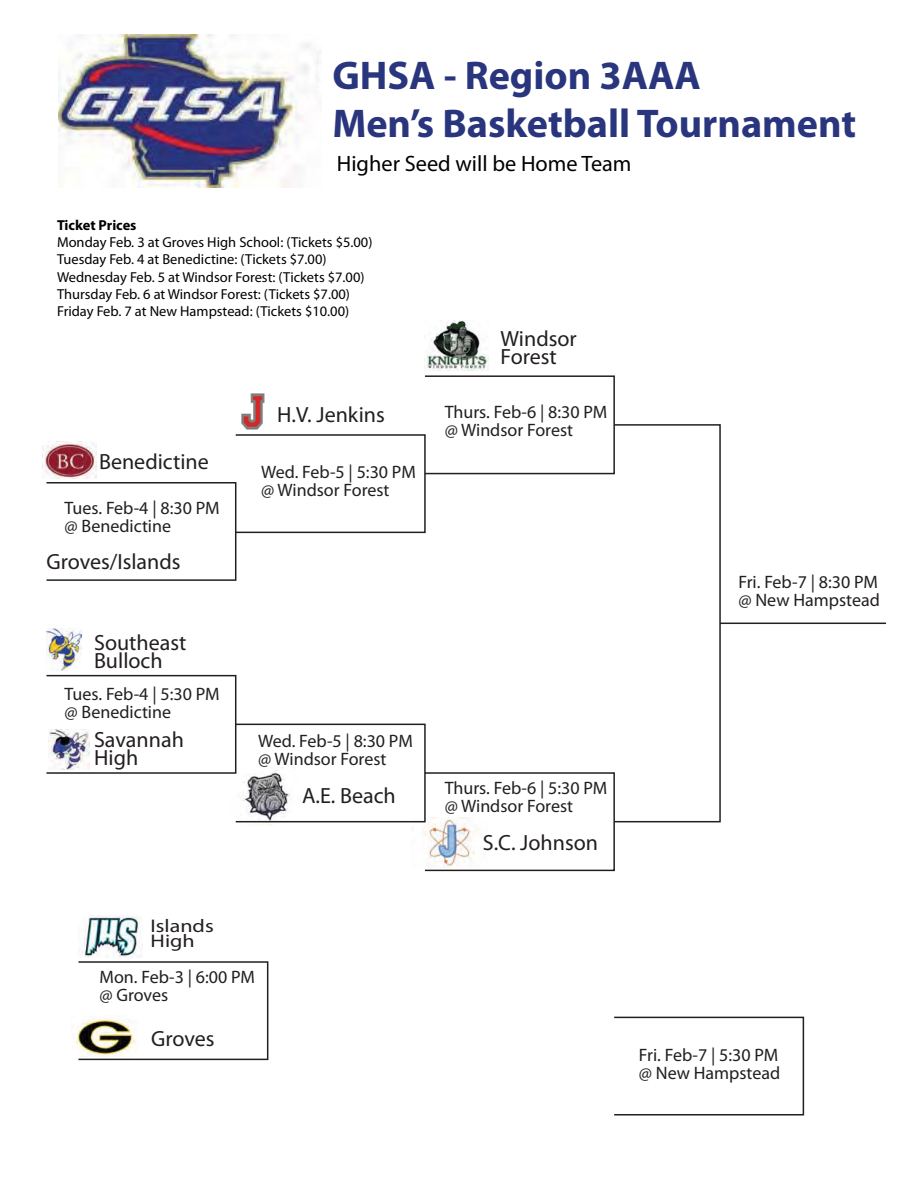
<style>
.page{position:relative;width:918px;height:1188px;background:#fff}
.page>*{position:absolute;margin:0;border:0;box-sizing:border-box;transform-origin:0 0}
.t1{font:700 40.2px/48.3px "Myriad Pro";color:#29357d}
.t2{font:22.35px "Myriad Pro";color:#000}
.t3{font:22.05px/18px "Myriad Pro";color:#231f20}
.t4{font:18.3px/15px "Myriad Pro";color:#231f20;scale:1.2 1}
.t5{font:18px/18px "Myriad Pro";color:#231f20}
.t6{font:14.4px/17.4px "Myriad Pro";color:#000}
.t7{font:700 14.4px "Myriad Pro";color:#000}
</style>
<div class="page">
<img style="left:71px;top:1016px;width:67px;height:41px">
<img style="left:412px;top:817px;width:66px;height:51px">
<img style="left:235px;top:767px;width:76px;height:59px">
<img style="left:58px;top:35px;width:261px;height:153px">
<div style="left:46px;top:482px;width:190px;height:99px;border:2px solid #231f20"></div>
<div style="left:46px;top:675px;width:190px;height:99px;border:2px solid #231f20"></div>
<div style="left:235px;top:434px;width:191px;height:99px;border:2px solid #231f20"></div>
<div style="left:235px;top:724px;width:191px;height:98px;border:2px solid #231f20"></div>
<div style="left:424px;top:772px;width:191px;height:99px;border:2px solid #231f20"></div>
<div style="left:424px;top:375px;width:191px;height:99px;border:2px solid #231f20"></div>
<img style="left:46px;top:628px;width:36px;height:42px">
<div style="left:613px;top:1017px;width:191px;height:99px;border:2px solid #231f20"></div>
<div style="left:613px;top:424px;width:108px;height:398px;border:2px solid #231f20"></div>
<hr style="left:720px;top:623px;width:166px;height:1px;background:#231f20">
<img style="left:49px;top:729px;width:41px;height:41px">
<img style="left:43px;top:441px;width:53px;height:38px">
<img style="left:241px;top:393px;width:24px;height:37px">
<img style="left:425px;top:320px;width:64px;height:51px">
<div style="left:78px;top:961px;width:190px;height:99px;border:2px solid #231f20"></div>
<img style="left:78px;top:915px;width:64px;height:43px">
<h1 class="t1" style="left:332px;top:50px;width:525px">GHSA - Region 3AAA<br>Men’s Basketball Tournament</h1>
<p class="t2" style="left:337px;top:150px;width:296px">Higher Seed will be Home Team</p>
<p class="t7" style="left:57px;top:215px;width:81px">Ticket Prices</p>
<p class="t6" style="left:57px;top:233px;width:317px">Monday Feb. 3 at Groves High School: (Tickets $5.00)<br>Tuesday Feb. 4 at Benedictine: (Tickets $7.00)<br>Wednesday Feb. 5 at Windsor Forest: (Tickets $7.00)<br>Thursday Feb. 6 at Windsor Forest: (Tickets $7.00)<br>Friday Feb. 7 at New Hampstead: (Tickets $10.00)</p>
<p class="t3" style="left:99px;top:452px;width:111px">Benedictine</p>
<p class="t5" style="left:65px;top:499px;width:157px">Tues. Feb-4 | 8:30 PM @ Benedictine</p>
<p class="t3" style="left:46px;top:552px;width:136px">Groves/Islands</p>
<p class="t3" style="left:94px;top:633px;width:94px">Southeast<br>Bulloch</p>
<p class="t5" style="left:65px;top:684px;width:157px">Tues. Feb-4 | 5:30 PM @ Benedictine</p>
<p class="t3" style="left:94px;top:730px;width:91px">Savannah<br>High</p>
<p class="t3" style="left:277px;top:405px;width:109px">H.V. Jenkins</p>
<p class="t5" style="left:261px;top:463px;width:156px">Wed. Feb-5 | 5:30 PM @ Windsor Forest</p>
<p class="t5" style="left:258px;top:731px;width:156px">Wed. Feb-5 | 8:30 PM @ Windsor Forest</p>
<p class="t3" style="left:302px;top:786px;width:95px">A.E. Beach</p>
<p class="t4" style="left:151px;top:918px;width:54px">Islands<br>High</p>
<p class="t5" style="left:99px;top:968px;width:157px">Mon. Feb-3 | 6:00 PM @ Groves</p>
<p class="t3" style="left:151px;top:1029px;width:65px">Groves</p>
<p class="t3" style="left:501px;top:329px;width:78px">Windsor<br>Forest</p>
<p class="t5" style="left:445px;top:403px;width:164px">Thurs. Feb-6 | 8:30 PM @ Windsor Forest</p>
<p class="t5" style="left:445px;top:778px;width:164px">Thurs. Feb-6 | 5:30 PM @ Windsor Forest</p>
<p class="t3" style="left:483px;top:833px;width:117px">S.C. Johnson</p>
<p class="t5" style="left:738px;top:573px;width:143px">Fri. Feb-7 | 8:30 PM @ New Hampstead</p>
<p class="t5" style="left:639px;top:1046px;width:143px">Fri. Feb-7 | 5:30 PM @ New Hampstead</p>
</div>
